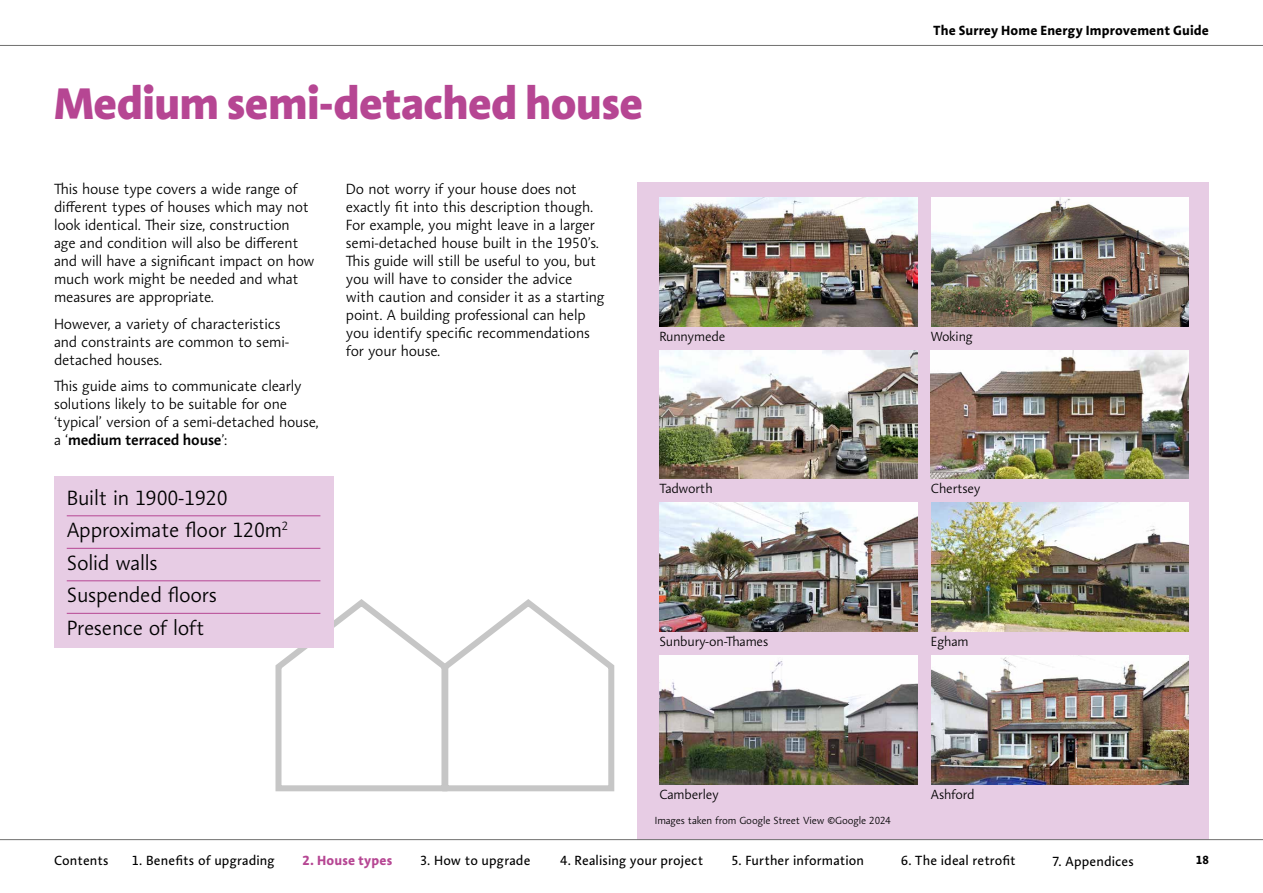
<style>
.page{position:relative;width:1263px;height:893px;background:#fff}
.page>*{position:absolute;margin:0;border:0;box-sizing:border-box;transform-origin:0 0}
.t1{font:800 45px "Aroma No 2 LT Pro";letter-spacing:-.015em;color:#b64693}
.Body{font:300 21px "Aroma No 2 LT Pro";letter-spacing:-.01em;color:#000}
.Body-2{font:300 15px/18px "Aroma No 2 LT Pro";letter-spacing:-.01em;color:#000}
.t2{font:13.5px "Aroma No 2 LT Pro";letter-spacing:.01em;color:#000}
.Body-3{font:300 13.5px "Aroma No 2 LT Pro";letter-spacing:-.01em;color:#000}
.t3{font:700 13.5px "Aroma No 2 LT Pro";letter-spacing:.015em;color:#000}
.t4{font:700 13.5px "Aroma No 2 LT Pro";letter-spacing:.015em;color:#b64693}
.t5{font:700 12px "Aroma No 2 LT Pro";color:#000}
.t6{font:300 10.5px "Aroma No 2 LT Pro";letter-spacing:-.01em;color:#000}
.s1{font-weight:600}
</style>
<div class="page">
<hr style="left:0;top:45px;width:1263px;height:1px;background:#70706f">
<svg style="left:275px;top:595px;width:340px;height:197px"></svg>
<div style="left:638px;top:183px;width:571px;height:686px;background:#e7cce4"></div>
<div style="left:54px;top:476px;width:279px;height:172px;background:#e7cce4"></div>
<hr style="left:67px;top:515px;width:253px;height:1px;background:#b64693">
<hr style="left:67px;top:548px;width:253px;height:1px;background:#b64693">
<hr style="left:67px;top:580px;width:253px;height:1px;background:#b64693">
<hr style="left:67px;top:613px;width:253px;height:1px;background:#b64693">
<img style="left:659px;top:198px;width:258px;height:128px">
<img style="left:659px;top:656px;width:258px;height:128px">
<img style="left:659px;top:350px;width:258px;height:129px">
<img style="left:659px;top:503px;width:258px;height:129px">
<img style="left:931px;top:198px;width:258px;height:128px">
<img style="left:931px;top:350px;width:258px;height:129px">
<img style="left:931px;top:656px;width:258px;height:128px">
<img style="left:931px;top:503px;width:258px;height:129px">
<div style="left:0;top:840px;width:1263px;height:53px;background:#fff"></div>
<hr style="left:0;top:839px;width:1263px;height:1px;background:#70706f">
<h2 class="t1" style="left:54px;top:73px;width:590px">Medium semi-detached house</h2>
<p class="Body-2" style="left:54px;top:180px;width:262px">This house type covers a wide range of different types of houses which may not look identical. Their size, construction age and condition will also be different and will have a significant impact on how much work might be needed and what measures are appropriate.</p>
<p class="Body-2" style="left:54px;top:314px;width:237px">However, a variety of characteristics and constraints are common to semi&shy;detached houses.</p>
<p class="Body-2" style="left:54px;top:377px;width:266px">This guide aims to communicate clearly solutions likely to be suitable for one ‘typical’ version of a semi-detached house, a ‘<span class="s1">medium terraced house</span>’:</p>
<p class="Body" style="left:67px;top:484px;width:162px">Built in 1900-1920</p>
<p class="Body" style="left:67px;top:517px;width:223px">Approximate floor 120m<sup>2</sup></p>
<p class="Body" style="left:67px;top:549px;width:93px">Solid walls</p>
<p class="Body" style="left:67px;top:582px;width:152px">Suspended floors</p>
<p class="Body" style="left:67px;top:614px;width:139px">Presence of loft</p>
<p class="Body-2" style="left:346px;top:180px;width:260px">Do not worry if your house does not exactly fit into this description though.<br>For example, you might leave in a larger semi-detached house built in the 1950’s.<br>This guide will still be useful to you, but you will have to consider the advice<br>with caution and consider it as a starting point. A building professional can help you identify specific recommendations for your house.</p>
<p class="Body-3" style="left:659px;top:328px;width:68px">Runnymede</p>
<p class="Body-3" style="left:659px;top:480px;width:55px">Tadworth</p>
<p class="Body-3" style="left:659px;top:633px;width:110px">Sunbury-on-Thames</p>
<p class="t3" style="left:934px;top:21px;width:277px">The Surrey Home Energy Improvement Guide</p>
<p class="Body-3" style="left:931px;top:328px;width:44px">Woking</p>
<p class="Body-3" style="left:931px;top:480px;width:51px">Chertsey</p>
<p class="Body-3" style="left:931px;top:633px;width:39px">Egham</p>
<p class="Body-3" style="left:659px;top:785px;width:61px">Camberley</p>
<p class="t6" style="left:655px;top:814px;width:238px">Images taken from Google Street View ©Google 2024</p>
<p class="Body-3" style="left:931px;top:785px;width:45px">Ashford</p>
<p class="t2" style="left:54px;top:852px;width:56px">Contents</p>
<p class="t2" style="left:132px;top:852px;width:144px">1. Benefits of upgrading</p>
<p class="t2" style="left:420px;top:852px;width:112px">3. How to upgrade</p>
<p class="t2" style="left:561px;top:852px;width:144px">4. Realising your project</p>
<p class="t2" style="left:731px;top:852px;width:134px">5. Further information</p>
<p class="t2" style="left:901px;top:852px;width:116px">6. The ideal retrofit</p>
<p class="t2" style="left:1052px;top:852px;width:83px">7. Appendices</p>
<p class="t5" style="left:1196px;top:852px;width:15px">18</p>
<p class="t4" style="left:303px;top:852px;width:91px">2. House types</p>
</div>
